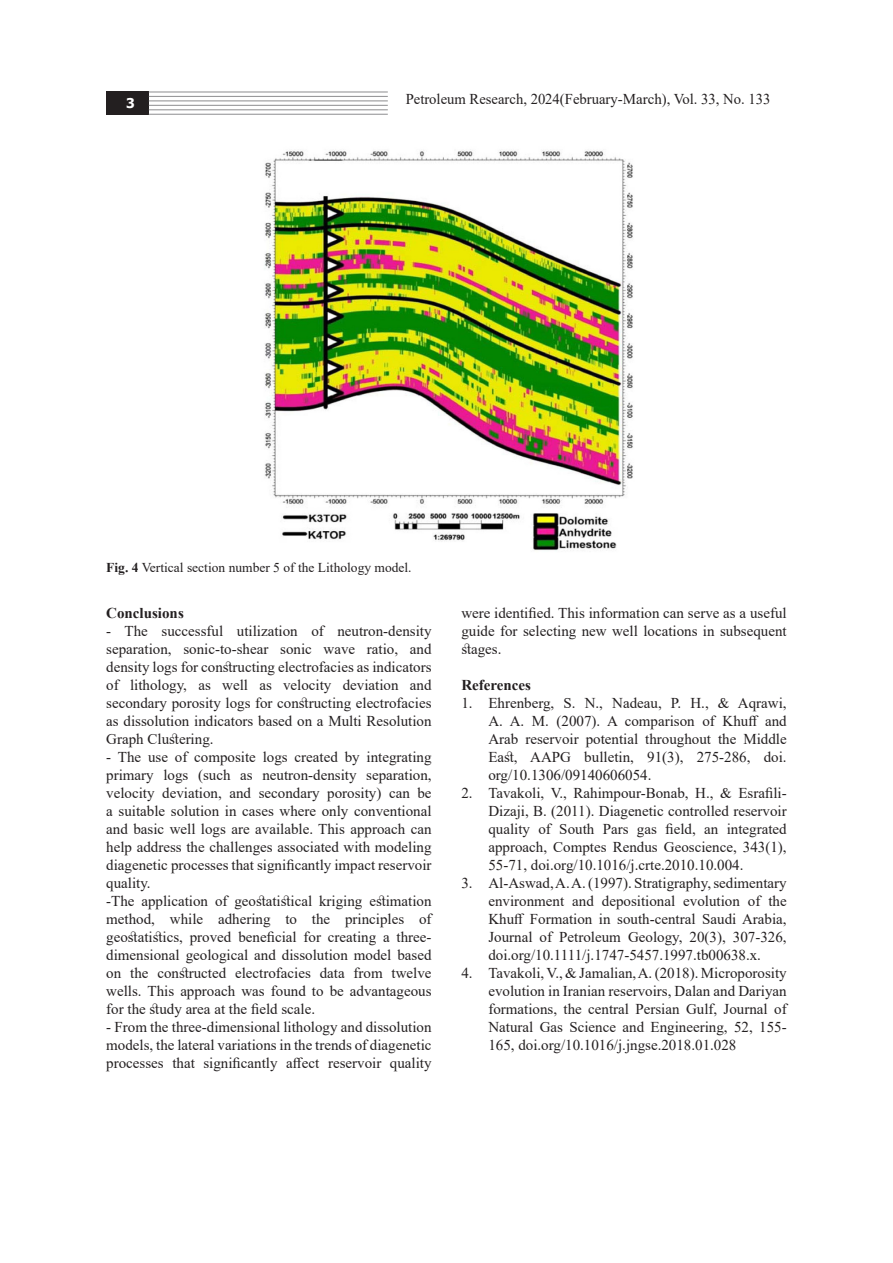
<style>
.page{position:relative;width:893px;height:1263px;background:#fff}
.page>*{position:absolute;margin:0;border:0;box-sizing:border-box;transform-origin:0 0}
.t1{font:15px/18px "Times New Roman";color:#231f20}
.t2{font:700 15px "Times New Roman";color:#231f20}
.t3{font:13.5px "Times New Roman";color:#231f20}
.t4{font:700 13.5px "Tahoma";color:#fff}
.s1{font-weight:700}
</style>
<div class="page">
<div style="left:106px;top:91px;width:43px;height:24px;background:#231f20"></div>
<hr style="left:149px;top:91px;width:239px;height:2px;background:#99999b">
<hr style="left:149px;top:96px;width:239px;height:1px;background:#99999b">
<hr style="left:149px;top:100px;width:239px;height:1px;background:#99999b">
<hr style="left:149px;top:114px;width:239px;height:1px;background:#99999b">
<hr style="left:149px;top:109px;width:239px;height:1px;background:#99999b">
<hr style="left:149px;top:105px;width:239px;height:1px;background:#99999b">
<img style="left:264px;top:150px;width:369px;height:401px">
<p class="t4" style="left:126px;top:94px;width:10px">3</p>
<p class="t1" style="left:406px;top:89px;width:366px">Petroleum Research, 2024(February-March ,) Vol. 33, No. 133</p>
<p class="t3" style="left:106px;top:557px;width:307px"><span class="s1">Fig 4.</span> Vertical section number 5 of the Lithology model.</p>
<p class="t2" style="left:106px;top:602px;width:79px">Conclusions</p>
<p class="t1" style="left:337px;top:621px;width:96px">neutron-density</p>
<p class="t1" style="left:125px;top:621px;width:25px">The</p>
<p class="t1" style="left:162px;top:621px;width:63px">successful</p>
<p class="t1" style="left:237px;top:621px;width:62px">utilization</p>
<p class="t1" style="left:311px;top:621px;width:14px">of</p>
<p class="t1" style="left:106px;top:621px;width:6px">-</p>
<p class="t1" style="left:106px;top:639px;width:67px">separation,</p>
<p class="t1" style="left:106px;top:657px;width:327px">density logs for constructing electrofacies as indicators</p>
<p class="t1" style="left:410px;top:675px;width:23px">and</p>
<p class="t1" style="left:183px;top:639px;width:86px">sonic-to-shear</p>
<p class="t1" style="left:280px;top:639px;width:33px">sonic</p>
<p class="t1" style="left:367px;top:639px;width:33px">ratio,</p>
<p class="t1" style="left:410px;top:639px;width:23px">and</p>
<p class="t1" style="left:324px;top:639px;width:33px">wave</p>
<p class="t1" style="left:130px;top:675px;width:58px">lithology,</p>
<p class="t1" style="left:222px;top:675px;width:27px">well</p>
<p class="t1" style="left:283px;top:675px;width:50px">velocity</p>
<p class="t1" style="left:343px;top:675px;width:57px">deviation</p>
<p class="t1" style="left:106px;top:675px;width:327px">of<br>secondary porosity logs for constructing electrofacies as dissolution indicators based on a Multi Resolution Graph Clustering.</p>
<p class="t1" style="left:367px;top:747px;width:66px">integrating</p>
<p class="t1" style="left:198px;top:675px;width:14px">as</p>
<p class="t1" style="left:259px;top:675px;width:14px">as</p>
<p class="t1" style="left:106px;top:747px;width:36px">- The</p>
<p class="t1" style="left:194px;top:747px;width:63px">composite</p>
<p class="t1" style="left:263px;top:747px;width:27px">logs</p>
<p class="t1" style="left:295px;top:747px;width:45px">created</p>
<p class="t1" style="left:345px;top:747px;width:16px">by</p>
<p class="t1" style="left:175px;top:747px;width:14px">of</p>
<p class="t1" style="left:148px;top:747px;width:21px">use</p>
<p class="t1" style="left:106px;top:765px;width:49px">primary</p>
<p class="t1" style="left:163px;top:765px;width:27px">logs</p>
<p class="t1" style="left:198px;top:765px;width:34px">(such</p>
<p class="t1" style="left:240px;top:765px;width:14px">as</p>
<p class="t1" style="left:262px;top:765px;width:96px">neutron-density</p>
<p class="t1" style="left:366px;top:765px;width:67px">separation,</p>
<p class="t1" style="left:106px;top:783px;width:327px">velocity<br>a suitable solution in cases where only conventional and basic well logs are available. This approach can help address the challenges associated with modeling diagenetic processes that significantly impact reservoir quality.</p>
<p class="t1" style="left:369px;top:891px;width:64px">estimation</p>
<p class="t1" style="left:162px;top:783px;width:61px">deviation,</p>
<p class="t1" style="left:229px;top:783px;width:23px">and</p>
<p class="t1" style="left:259px;top:783px;width:62px">secondary</p>
<p class="t1" style="left:327px;top:783px;width:56px">porosity)</p>
<p class="t1" style="left:417px;top:783px;width:16px">be</p>
<p class="t1" style="left:389px;top:783px;width:22px">can</p>
<p class="t1" style="left:106px;top:891px;width:30px">-The</p>
<p class="t1" style="left:141px;top:891px;width:68px">application</p>
<p class="t1" style="left:234px;top:891px;width:79px">geostatistical</p>
<p class="t1" style="left:319px;top:891px;width:45px">kriging</p>
<p class="t1" style="left:215px;top:891px;width:14px">of</p>
<p class="t1" style="left:106px;top:909px;width:50px">method,</p>
<p class="t1" style="left:106px;top:945px;width:327px">dimensional geological and dissolution model based</p>
<p class="t1" style="left:170px;top:909px;width:35px">while</p>
<p class="t1" style="left:218px;top:909px;width:54px">adhering</p>
<p class="t1" style="left:312px;top:909px;width:20px">the</p>
<p class="t1" style="left:345px;top:909px;width:61px">principles</p>
<p class="t1" style="left:419px;top:909px;width:14px">of</p>
<p class="t1" style="left:285px;top:909px;width:13px">to</p>
<p class="t1" style="left:106px;top:927px;width:78px">geostatistics,</p>
<p class="t1" style="left:190px;top:927px;width:43px">proved</p>
<p class="t1" style="left:238px;top:927px;width:60px">beneficial</p>
<p class="t1" style="left:328px;top:927px;width:50px">creating</p>
<p class="t1" style="left:397px;top:927px;width:36px">three-</p>
<p class="t1" style="left:304px;top:927px;width:19px">for</p>
<p class="t1" style="left:383px;top:927px;width:8px">a</p>
<p class="t1" style="left:130px;top:963px;width:20px">the</p>
<p class="t1" style="left:157px;top:963px;width:70px">constructed</p>
<p class="t1" style="left:235px;top:963px;width:77px">electrofacies</p>
<p class="t1" style="left:320px;top:963px;width:26px">data</p>
<p class="t1" style="left:392px;top:963px;width:41px">twelve</p>
<p class="t1" style="left:354px;top:963px;width:31px">from</p>
<p class="t1" style="left:106px;top:963px;width:327px">on<br>wells. This approach was found to be advantageous for the study area at the field scale.</p>
<p class="t1" style="left:106px;top:1017px;width:327px;text-align:right">- From the three-dimensional lithology and dissolution models, the lateral variations in the trends of diagenetic quality</p>
<p class="t1" style="left:172px;top:1053px;width:24px">that</p>
<p class="t1" style="left:203px;top:1053px;width:76px">significantly</p>
<p class="t1" style="left:328px;top:1053px;width:55px">reservoir</p>
<p class="t1" style="left:286px;top:1053px;width:35px">affect</p>
<p class="t1" style="left:106px;top:1053px;width:59px">processes</p>
<p class="t1" style="left:461px;top:603px;width:327px;text-align:justify">were identified. This information can serve as a useful guide for selecting new well locations in subsequent stages.</p>
<p class="t2" style="left:461px;top:674px;width:71px">References</p>
<p class="t1" style="left:738px;top:693px;width:50px">Aqrawi,</p>
<p class="t1" style="left:488px;top:693px;width:67px">Ehrenberg,</p>
<p class="t1" style="left:612px;top:693px;width:51px">Nadeau,</p>
<p class="t1" style="left:563px;top:693px;width:14px">.S</p>
<p class="t1" style="left:718px;top:693px;width:13px">&amp;</p>
<p class="t1" style="left:461px;top:693px;width:13px">1.</p>
<p class="t1" style="left:585px;top:693px;width:20px">N.,</p>
<p class="t1" style="left:671px;top:693px;width:12px">.P</p>
<p class="t1" style="left:690px;top:693px;width:20px">H.,</p>
<p class="t1" style="left:488px;top:711px;width:62px">A A. M. .</p>
<p class="t1" style="left:557px;top:711px;width:63px">(2007 A.)</p>
<p class="t1" style="left:625px;top:711px;width:71px">comparison</p>
<p class="t1" style="left:722px;top:711px;width:66px">Khuff and</p>
<p class="t1" style="left:702px;top:711px;width:14px">of</p>
<p class="t1" style="left:461px;top:783px;width:13px">2.</p>
<p class="t1" style="left:461px;top:873px;width:13px">3.</p>
<p class="t1" style="left:461px;top:963px;width:13px">4.</p>
<p class="t1" style="left:488px;top:729px;width:31px">Arab</p>
<p class="t1" style="left:525px;top:729px;width:55px">reservoir</p>
<p class="t1" style="left:586px;top:729px;width:54px">potential</p>
<p class="t1" style="left:645px;top:729px;width:67px">throughout</p>
<p class="t1" style="left:718px;top:729px;width:20px">the</p>
<p class="t1" style="left:743px;top:729px;width:45px">Middle</p>
<p class="t1" style="left:488px;top:747px;width:165px">East, org/10.1306/09140606054.</p>
<p class="t1" style="left:488px;top:801px;width:300px">Dizaji B, (. 2011 .) Diagenetic controlled reservoir</p>
<p class="t1" style="left:584px;top:747px;width:51px">bulletin,</p>
<p class="t1" style="left:647px;top:747px;width:38px">9 1 , )3(</p>
<p class="t1" style="left:764px;top:747px;width:24px">doi.</p>
<p class="t1" style="left:530px;top:747px;width:42px">AAPG</p>
<p class="t1" style="left:697px;top:747px;width:55px">275-286,</p>
<p class="t1" style="left:488px;top:783px;width:300px">Tavakoli V, ., Rahimpour-Bonab H, ., &amp; Esrafili-</p>
<p class="t1" style="left:488px;top:819px;width:300px">quality<br>approach, Comptes Rendus Geoscience, 343 , (1)<br>55-71, doi.org/10.1016/ .j crte.2010.10.004.</p>
<p class="t1" style="left:488px;top:873px;width:300px">Al‐Aswad A, A. (. 1997 .) Stratigraphy,sedimentary</p>
<p class="t1" style="left:559px;top:819px;width:37px">South</p>
<p class="t1" style="left:665px;top:819px;width:32px">field,</p>
<p class="t1" style="left:727px;top:819px;width:61px">integrated</p>
<p class="t1" style="left:538px;top:819px;width:14px">of</p>
<p class="t1" style="left:603px;top:819px;width:27px">Pars</p>
<p class="t1" style="left:637px;top:819px;width:21px">gas</p>
<p class="t1" style="left:704px;top:819px;width:16px">an</p>
<p class="t1" style="left:488px;top:891px;width:77px">environment</p>
<p class="t1" style="left:488px;top:909px;width:300px">Khuff Formation in south‐central Saudi Arabia,</p>
<p class="t1" style="left:733px;top:927px;width:55px">307-326,</p>
<p class="t1" style="left:572px;top:891px;width:23px">and</p>
<p class="t1" style="left:602px;top:891px;width:75px">depositional</p>
<p class="t1" style="left:683px;top:891px;width:58px">evolution</p>
<p class="t1" style="left:768px;top:891px;width:20px">the</p>
<p class="t1" style="left:748px;top:891px;width:14px">of</p>
<p class="t1" style="left:488px;top:927px;width:274px">Journal doi.org/10.1111/j.1747-5457.1997.tb00638. .x</p>
<p class="t1" style="left:488px;top:963px;width:300px">Tavakoli V, ., &amp; Jamalian A, (. 2018 .) Microporosity</p>
<p class="t1" style="left:559px;top:927px;width:63px">Petroleum</p>
<p class="t1" style="left:628px;top:927px;width:56px">Geology,</p>
<p class="t1" style="left:690px;top:927px;width:38px">2 0 , (3)</p>
<p class="t1" style="left:540px;top:927px;width:14px">of</p>
<p class="t1" style="left:488px;top:981px;width:300px;text-align:justify">evolution in Iranian reservoirs, Dalan and Dariyan formations, the central Persian Gulf, Journal of Natural Gas Science and Engineering, 52, 155- 165, doi.org/10.1016/ .j jngse.2018.01.028</p>
</div>
